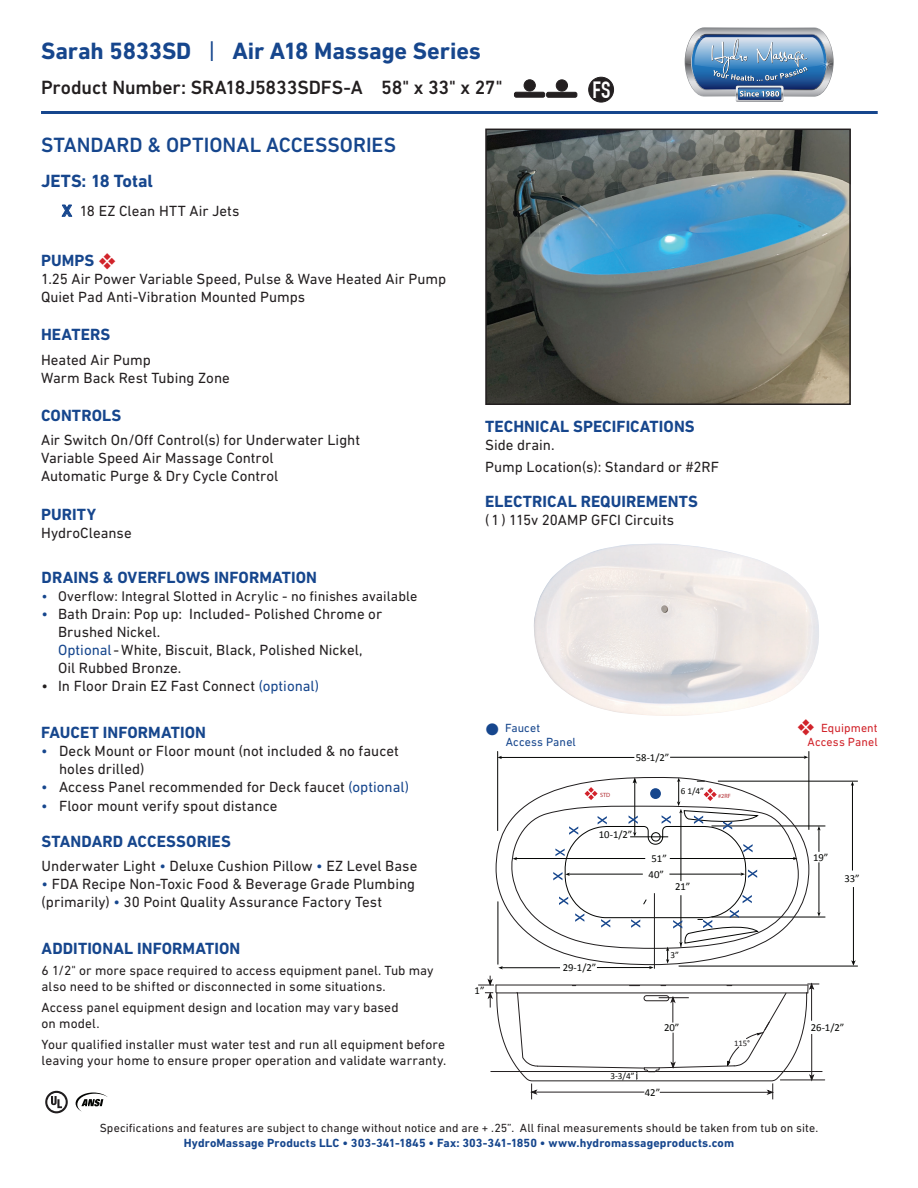
<style>
.page{position:relative;width:918px;height:1188px;background:#fff}
.page>*{position:absolute;margin:0;border:0;box-sizing:border-box;transform-origin:0 0}
.t1{font:700 24px "DIN Next LT Pro";letter-spacing:-.005em;color:#16468d}
.t2{font:700 23.1px "DIN Condensed";color:#fff}
.t3{font:500 21px "DIN Next LT Pro";color:#16468d}
.t4{font:500 19.5px "DIN Next LT Pro";letter-spacing:-.005em;color:#231f20}
.t5{font:700 18px "DIN Next LT Pro";letter-spacing:-.005em;color:#16468d}
.t6{font:700 16.5px "DIN Next LT Pro";letter-spacing:.005em;color:#16468d}
.t7{font:15px/18px "DIN Next LT Pro";color:#231f20}
.t8{font:14.25px "DIN Next LT Pro";letter-spacing:.005em;color:#231f20}
.t9{font:13.5px/15.8px "DIN Next LT Pro";letter-spacing:.005em;color:#231f20}
.t10{font:12px "DIN Next LT Pro";letter-spacing:.01em;color:#231f20}
.t11{font:700 12px "DIN Next LT Pro";letter-spacing:.015em;color:#16468d}
.t12{font:12px/14.4px "DIN Next LT Pro";letter-spacing:.01em;color:#d1232a;text-align:right}
.t13{font:12px/14.4px "DIN Next LT Pro";letter-spacing:.01em;color:#16468d}
.t14{font:10.65px "Calibri";color:#040503}
.t15{font:9.15px "Calibri";color:#040503}
.t16{font:8.55px "Calibri";color:#201d1e}
.t17{font:6.15px "Myriad Pro";color:#b1282d}
.s1{font-weight:400}
.s2{font-weight:700;font-size:16.5px;color:#16468d}
.s3{color:#d1232a}
.s4{color:#16468d}
</style>
<div class="page">
<svg style="left:685px;top:27px;width:149px;height:75px;background:#85a1bf"></svg>
<hr style="left:491px;top:1071px;width:331px;height:1px;background:#231f20">
<hr style="left:780px;top:1080px;width:45px;height:1px;background:#231f20">
<svg style="left:478px;top:976px;width:341px;height:123px"></svg>
<hr style="left:497px;top:751px;width:1px;height:80px;background:#040503">
<hr style="left:809px;top:751px;width:1px;height:79px;background:#040503">
<hr style="left:500px;top:757px;width:134px;height:1px;background:#040503">
<hr style="left:670px;top:757px;width:135px;height:1px;background:#040503">
<svg style="left:497px;top:756px;width:5px;height:3px"></svg>
<hr style="left:718px;top:781px;width:140px;height:1px;background:#040503">
<hr style="left:679px;top:966px;width:179px;height:1px;background:#040503">
<hr style="left:711px;top:826px;width:114px;height:1px;background:#040503">
<hr style="left:711px;top:917px;width:114px;height:1px;background:#040503">
<svg style="left:817px;top:826px;width:4px;height:26px"></svg>
<hr style="left:819px;top:862px;width:1px;height:52px;background:#040503">
<svg style="left:817px;top:912px;width:4px;height:5px"></svg>
<hr style="left:852px;top:784px;width:1px;height:87px;background:#040503">
<hr style="left:853px;top:887px;width:1px;height:76px;background:#040503">
<svg style="left:851px;top:960px;width:5px;height:6px"></svg>
<svg style="left:496px;top:777px;width:313px;height:188px"></svg>
<div style="left:644px;top:995px;width:25px;height:6px;border:1px solid #231f20;border-radius:3px"></div>
<svg style="left:498px;top:777px;width:301px;height:192px"></svg>
<svg style="left:588px;top:77px;width:26px;height:25px"></svg>
<hr style="left:41px;top:111px;width:837px;height:3px;background:#16468d">
<img style="left:534px;top:544px;width:285px;height:172px">
<div style="left:524px;top:80px;width:11px;height:11px;background:#231f20;border-radius:50%"></div>
<div style="left:524px;top:80px;width:11px;height:11px;border:1px solid #231f20;border-radius:50%"></div>
<div style="left:514px;top:92px;width:31px;height:5px;background:#231f20;border-radius:2px"></div>
<div style="left:514px;top:92px;width:31px;height:5px;border:1px solid #231f20;border-radius:2px"></div>
<div style="left:556px;top:80px;width:12px;height:11px;background:#231f20;border-radius:50%"></div>
<div style="left:556px;top:80px;width:12px;height:11px;border:1px solid #231f20;border-radius:50%"></div>
<div style="left:547px;top:92px;width:30px;height:5px;background:#231f20;border-radius:2px"></div>
<div style="left:546px;top:92px;width:31px;height:5px;border:1px solid #231f20;border-radius:2px"></div>
<svg style="left:76px;top:1093px;width:32px;height:19px"></svg>
<svg style="left:45px;top:1091px;width:23px;height:22px"></svg>
<svg style="left:47px;top:1093px;width:19px;height:18px"></svg>
<svg style="left:51px;top:1096px;width:11px;height:12px"></svg>
<img style="left:488px;top:132px;width:360px;height:270px">
<div style="left:485px;top:129px;width:366px;height:276px;border:2px solid #231f20"></div>
<h1 class="t1" style="left:41px;top:37px;width:442px">Sarah 5833SD <span class="s1">|</span> Air A18 Massage Series</h1>
<h3 class="t4" style="left:41px;top:76px;width:463px">Product Number: SRA18J5833SDFS-A 58" x 33" x 27"</h3>
<h2 class="t2" style="left:593px;top:76px;width:19px">FS</h2>
<h3 class="t3" style="left:41px;top:133px;width:357px">STANDARD &amp; OPTIONAL ACCESSORIES</h3>
<p class="t5" style="left:41px;top:171px;width:113px">JETS: 18 Total</p>
<p class="t7" style="left:62px;top:202px;width:179px"><span class="s2">X</span> 18 EZ Clean HTT Air Jets</p>
<p class="t6" style="left:41px;top:251px;width:76px">PUMPS <span class="s3">❖</span></p>
<p class="t7" style="left:41px;top:270px;width:407px">1.25 Air Power Variable Speed, Pulse &amp; Wave Heated Air Pump<br>Quiet Pad Anti-Vibration Mounted Pumps</p>
<p class="t6" style="left:41px;top:325px;width:71px">HEATERS</p>
<p class="t7" style="left:41px;top:350px;width:190px">Heated Air Pump<br>Warm Back Rest Tubing Zone</p>
<p class="t6" style="left:41px;top:406px;width:82px">CONTROLS</p>
<p class="t7" style="left:41px;top:431px;width:321px">Air Switch On/Off Control(s) for Underwater Light<br>Variable Speed Air Massage Control<br>Automatic Purge &amp; Dry Cycle Control</p>
<p class="t6" style="left:41px;top:504px;width:57px">PURITY</p>
<p class="t7" style="left:41px;top:523px;width:92px">HydroCleanse</p>
<p class="t6" style="left:42px;top:567px;width:277px">DRAINS &amp; OVERFLOWS INFORMATION</p>
<p class="t8" style="left:42px;top:588px;width:377px"><span class="s4">•</span> Overflow: Integral Slotted in Acrylic - no finishes available</p>
<p class="t7" style="left:58px;top:604px;width:326px;text-indent:-16px"><span class="s4">•</span> Bath Drain: Pop up: Included- Polished Chrome or Brushed Nickel.<br><span class="s4">Optional</span>-White, Biscuit, Black, Polished Nickel, Oil Rubbed Bronze.</p>
<p class="t7" style="left:42px;top:676px;width:279px">• In Floor Drain EZ Fast Connect <span class="s4">(optional)</span></p>
<p class="t6" style="left:41px;top:722px;width:166px">FAUCET INFORMATION</p>
<p class="t7" style="left:59px;top:741px;width:341px;text-indent:-18px"><span class="s4">•</span> Deck Mount or Floor mount (not included &amp; no faucet holes drilled)</p>
<p class="t7" style="left:41px;top:777px;width:369px"><span class="s4">•</span> Access Panel recommended for Deck faucet <span class="s4">(optional)</span></p>
<p class="t7" style="left:41px;top:797px;width:238px"><span class="s4">•</span> Floor mount verify spout distance</p>
<p class="t6" style="left:42px;top:832px;width:191px">STANDARD ACCESSORIES</p>
<p class="t7" style="left:42px;top:856px;width:377px">Underwater Light <span class="s4">•</span> Deluxe Cushion Pillow <span class="s4">•</span> EZ Level Base</p>
<p class="t7" style="left:42px;top:874px;width:375px"><span class="s4">•</span> FDA Recipe Non-Toxic Food &amp; Beverage Grade Plumbing (primarily) <span class="s4">•</span> 30 Point Quality Assurance Factory Test</p>
<p class="t6" style="left:42px;top:939px;width:200px">ADDITIONAL INFORMATION</p>
<p class="t9" style="left:42px;top:962px;width:394px">6 1/2" or more space required to access equipment panel. Tub may also need to be shifted or disconnected in some situations.</p>
<p class="t9" style="left:42px;top:999px;width:359px">Access panel equipment design and location may vary based on model.</p>
<p class="t9" style="left:42px;top:1036px;width:406px">Your qualified installer must water test and run all equipment before leaving your home to ensure proper operation and validate warranty.</p>
<p class="t6" style="left:485px;top:417px;width:211px">TECHNICAL SPECIFICATIONS</p>
<p class="t7" style="left:485px;top:434px;width:235px;line-height:21.6px">Side drain.<br>Pump Location(s): Standard or #2RF</p>
<p class="t6" style="left:485px;top:491px;width:214px">ELECTRICAL REQUIREMENTS</p>
<p class="t7" style="left:485px;top:510px;width:191px">(1) 115v 20AMP GFCI Circuits</p>
<p class="t13" style="left:506px;top:720px;width:72px;text-indent:-20px">● Faucet<br>Access Panel</p>
<p class="t14" style="left:636px;top:750px;width:35px">58-1/2”</p>
<p class="t15" style="left:681px;top:785px;width:25px">6 1/4”</p>
<p class="t17" style="left:600px;top:792px;width:12px">STD</p>
<p class="t17" style="left:718px;top:793px;width:14px">#2RF</p>
<p class="t14" style="left:599px;top:828px;width:35px">10-1/2”</p>
<p class="t14" style="left:652px;top:852px;width:17px">51”</p>
<p class="t14" style="left:649px;top:868px;width:17px">40”</p>
<p class="t14" style="left:675px;top:880px;width:17px">21”</p>
<p class="t15" style="left:670px;top:949px;width:10px">3”</p>
<p class="t14" style="left:475px;top:984px;width:11px">1”</p>
<p class="t14" style="left:563px;top:961px;width:35px">29-1/2”</p>
<p class="t14" style="left:664px;top:1021px;width:17px">20”</p>
<p class="t15" style="left:610px;top:1070px;width:26px">3-3/4”</p>
<p class="t14" style="left:645px;top:1086px;width:17px">42”</p>
<p class="t16" style="left:734px;top:1038px;width:17px">115°</p>
<p class="t12" style="left:797px;top:720px;width:82px">❖ Equipment<br>Access Panel</p>
<p class="t14" style="left:813px;top:850px;width:17px">19”</p>
<p class="t14" style="left:844px;top:872px;width:17px">33”</p>
<p class="t14" style="left:811px;top:1020px;width:35px">26-1/2”</p>
<p class="t10" style="left:100px;top:1121px;width:720px">Specifications and features are subject to change without notice and are + .25”. All final measurements should be taken from tub on site.</p>
<p class="t11" style="left:184px;top:1135px;width:552px">HydroMassage Products LLC • 303-341-1845 • Fax: 303-341-1850 • www.hydromassageproducts.com</p>
</div>
